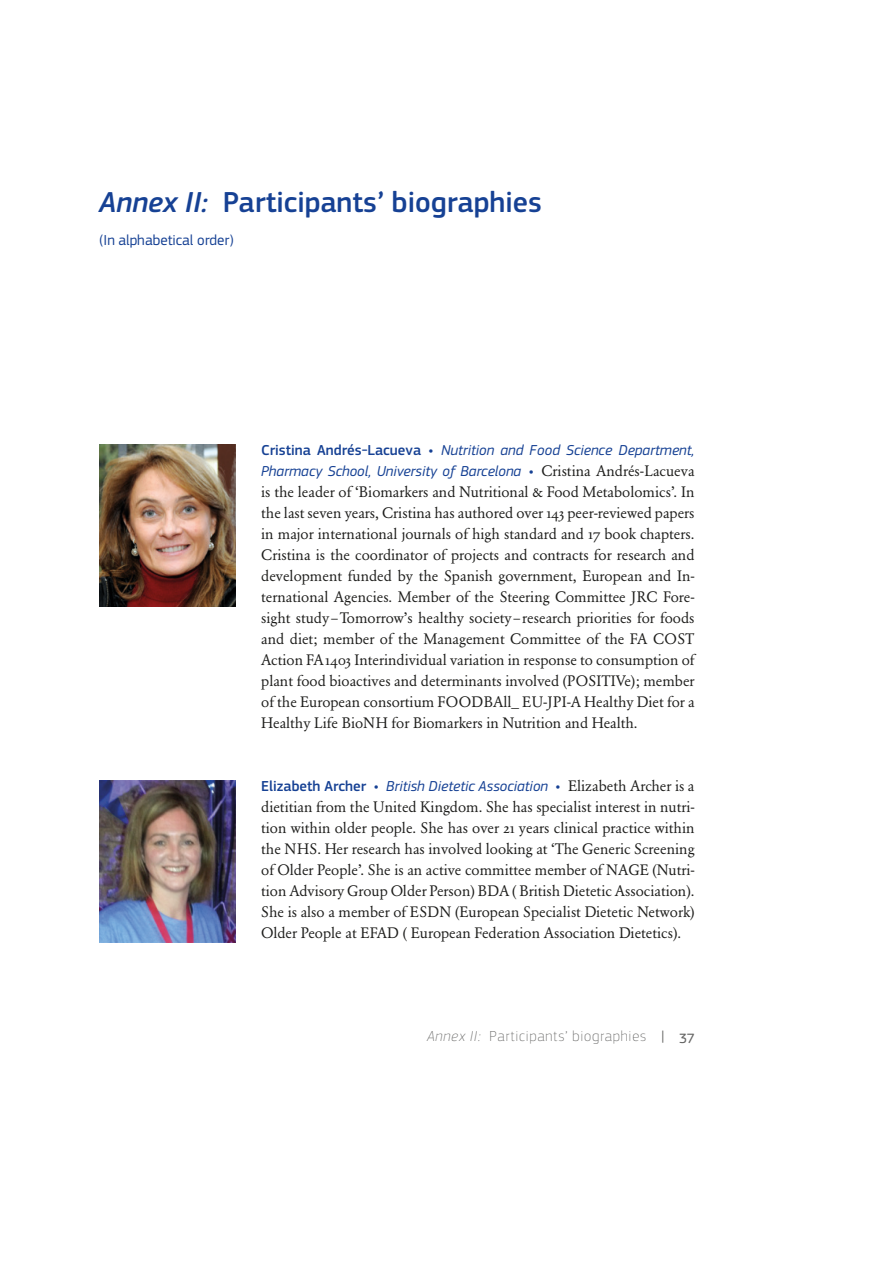
<style>
.page{position:relative;width:893px;height:1263px;background:#fff}
.page>*{position:absolute;margin:0;border:0;box-sizing:border-box;transform-origin:0 0}
.Text{font:500 30px "EC Square Sans Pro";color:#164194}
.Text-2{font:15px/21px "Garamond BE";color:#1d1d1b;text-align:justify}
.Text-3{font:100 15px "EC Square Sans Pro";letter-spacing:.05em;color:#646463}
.Text-4{font:15px "EC Square Sans Pro";color:#164194}
.s1{font-style:italic}
.s2{font-family:"EC Square Sans Pro";font-weight:500;color:#164194}
.s3{font-family:"EC Square Sans Pro";font-style:italic;color:#164194}
.s4{font-family:"Minion Exp"}
.s5{font-family:"Garamond BE Regular SC"}
.s6{font-weight:400}
</style>
<div class="page">
<img style="left:99px;top:445px;width:136px;height:161px">
<img style="left:99px;top:781px;width:136px;height:161px">
<p class="Text" style="left:99px;top:185px;width:444px"><span class="s1">Annex II:</span> Participants’ biographies</p>
<p class="Text-4" style="left:99px;top:232px;width:136px">(In alphabetical order)</p>
<p class="Text-2" style="left:261px;top:440px;width:435px"><span class="s2">Cristina Andrés-Lacueva •</span> <span class="s3">Nutrition and Food Science Department, Pharmacy School, University of Barcelona</span> <span class="s2">•</span> Cristina Andrés-Lacueva is the leader of ‘Biomarkers and Nutritional &amp; Food Metabolomics’. In the last seven years, Cristina has authored over <span class="s4">1</span><span class="s5">43</span> peer-reviewed papers in major international journals of high standard and <span class="s4">1</span><span class="s5">7</span> book chapters.<br>Cristina is the coordinator of projects and contracts for research and development funded by the Spanish government, European and In&shy;ternational Agencies. Member of the Steering Committee JRC Fore&shy;sight study–Tomorrow’s healthy society–research priorities for foods and diet; member of the Management Committee of the FA COST Action FA<span class="s4">1</span><span class="s5">403</span> Interindividual variation in response to consumption of plant food bioactives and determinants involved (POSITIVe); member of the European consortium FOODBAll_ EU-JPI-A Healthy Diet for a Healthy Life BioNH for Biomarkers in Nutrition and Health.</p>
<p class="Text-2" style="left:261px;top:776px;width:435px"><span class="s2">Elizabeth Archer •</span> <span class="s3">British Dietetic Association</span> <span class="s2">•</span> Elizabeth Archer is a dietitian from the United Kingdom. She has specialist interest in nutri&shy;tion within older people. She has over <span class="s5">2</span><span class="s4">1</span> years clinical practice within the NHS. Her research has involved looking at ‘The Generic Screening of Older People’. She is an active committee member of NAGE (Nutri&shy;tion Advisory Group Older Person) BDA ( British Dietetic Association).<br>She is also a member of ESDN (European Specialist Dietetic Network)<br>Older People at EFAD ( European Federation Association Dietetics).</p>
<p class="Text-3" style="left:427px;top:1027px;width:269px"><span class="s1">Annex II:</span> Participants’ biographies <span class="s6">| 37</span></p>
</div>
